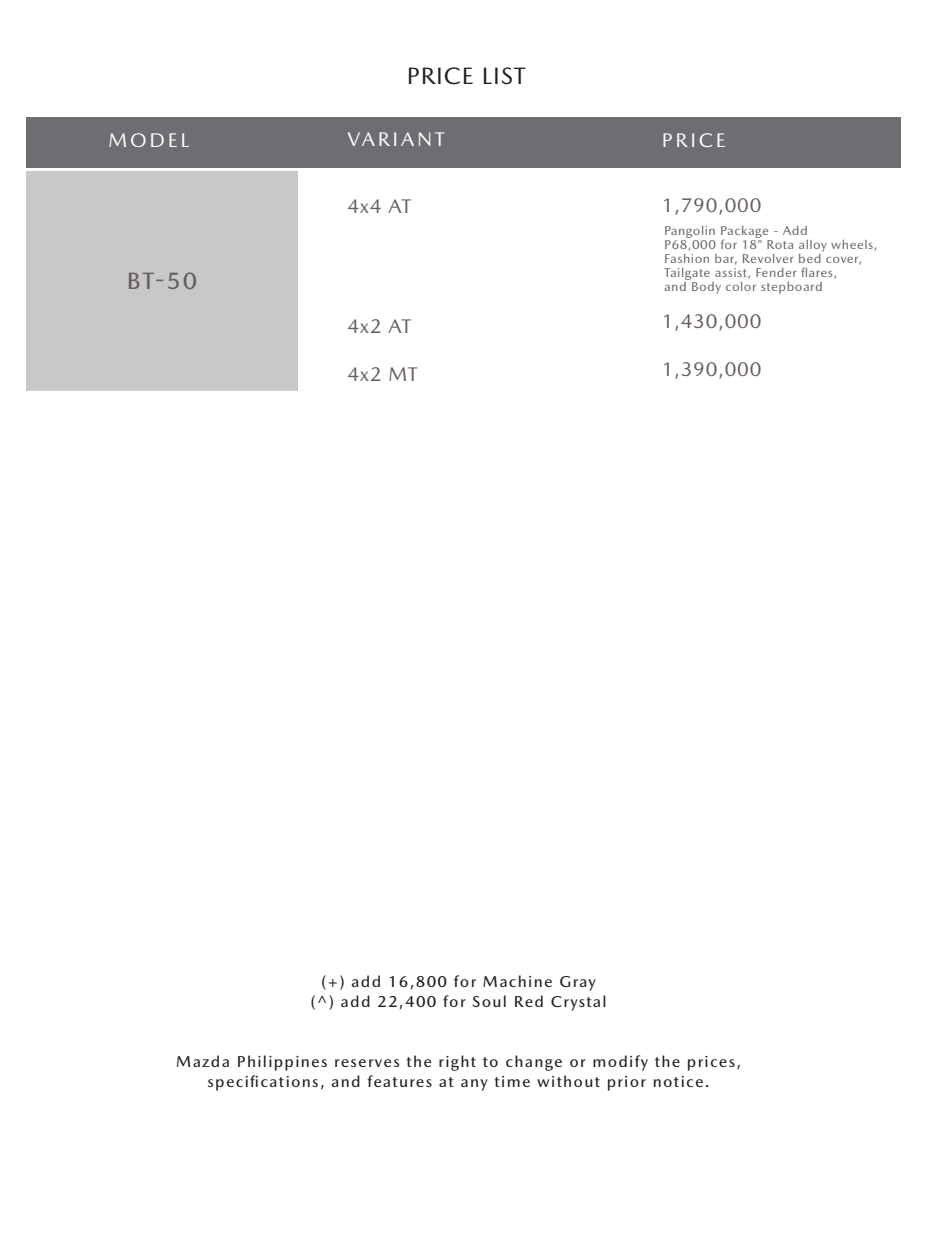
<style>
.page{position:relative;width:936px;height:1249px;background:#fff}
.page>*{position:absolute;margin:0;border:0;box-sizing:border-box;transform-origin:0 0}
.t1{font:24px "Mazda Type";letter-spacing:.035em;color:#231f20}
.t2{font:500 24px "Mazda Type";color:#685d5e}
.t3{font:20px "Mazda Type";letter-spacing:.035em;color:#675d5d}
.t4{font:20px "Mazda Type";letter-spacing:.14em;color:#fff}
.t5{font:20px "Mazda Type";letter-spacing:.035em;color:#685d5e}
.t6{font:500 16px/20px "Mazda Type";letter-spacing:.08em;color:#231f20;text-align:center}
.t7{font:13px/14px "Mazda Type";letter-spacing:.035em;color:#675d5d}
</style>
<div class="page">
<div style="left:26px;top:117px;width:875px;height:50px;background:#6d6e71"></div>
<div style="left:26px;top:171px;width:272px;height:220px;background:#c7c8ca"></div>
<h1 class="t1" style="left:407px;top:61px;width:121px">PRICE LIST</h1>
<p class="t4" style="left:109px;top:129px;width:82px">MODEL</p>
<p class="t4" style="left:347px;top:128px;width:99px">VARIANT</p>
<p class="t4" style="left:662px;top:128px;width:66px">PRICE</p>
<h1 class="t2" style="left:127px;top:266px;width:72px">BT-50</h1>
<p class="t5" style="left:347px;top:195px;width:65px">4x4 AT</p>
<p class="t5" style="left:347px;top:315px;width:65px">4x2 AT</p>
<p class="t5" style="left:347px;top:363px;width:72px">4x2 MT</p>
<p class="t3" style="left:662px;top:194px;width:101px">1,790,000</p>
<p class="t7" style="left:664px;top:224px;width:215px">Pangolin Package - Add<br>P68,000 for 18” Rota alloy wheels,<br>Fashion bar, Revolver bed cover,<br>Tailgate assist, Fender flares,<br>and Body color stepboard</p>
<p class="t3" style="left:662px;top:309px;width:101px">1,430,000</p>
<p class="t3" style="left:662px;top:357px;width:101px">1,390,000</p>
<p class="t6" style="left:311px;top:971px;width:297px">(+) add 16,800 for Machine Gray (^) add 22,400 for Soul Red Crystal</p>
<p class="t6" style="left:176px;top:1051px;width:567px">Mazda Philippines reserves the right to change or modify the prices, specifications, and features at any time without prior notice.</p>
</div>
